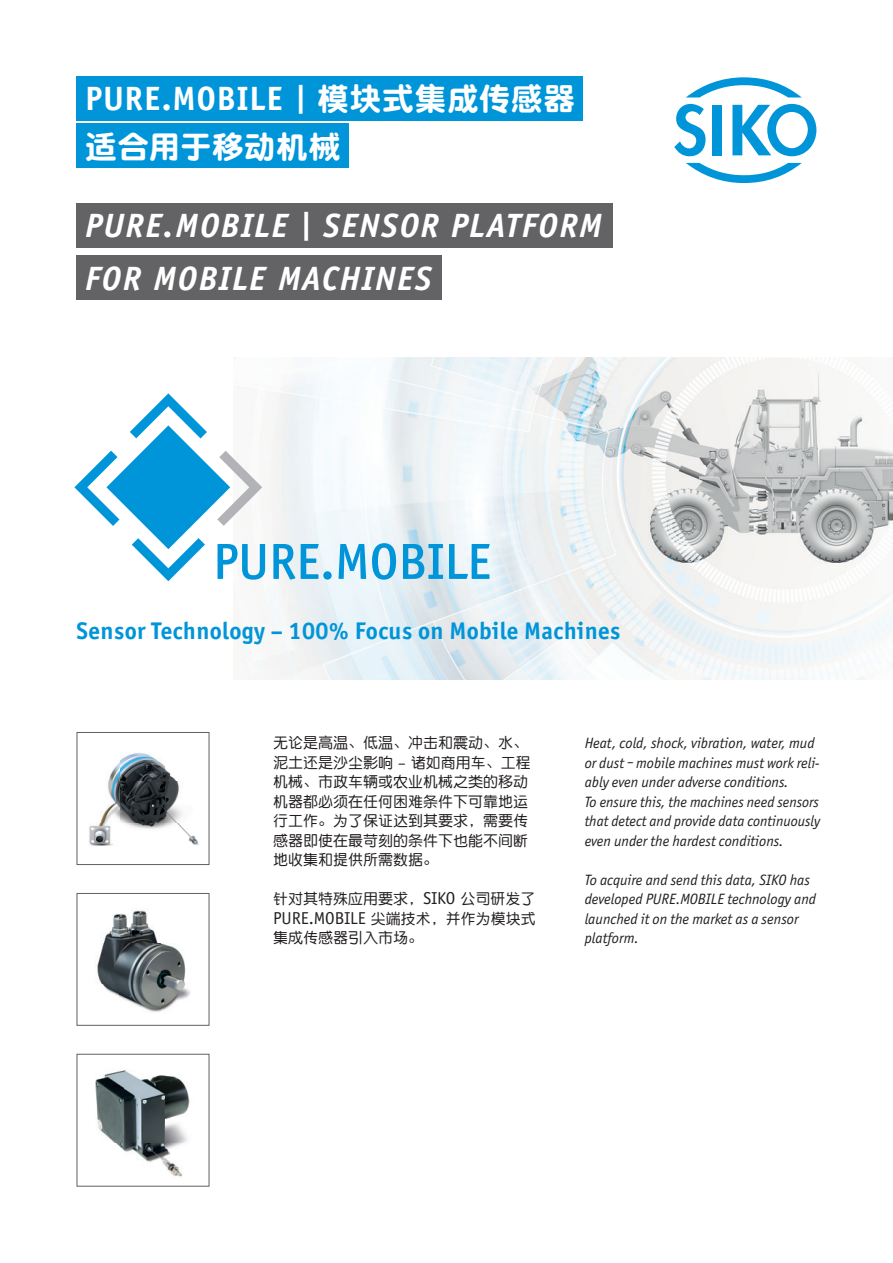
<style>
.page{position:relative;width:893px;height:1263px;background:#fff}
.page>*{position:absolute;margin:0;border:0;box-sizing:border-box;transform-origin:0 0}
.t1{font:italic 700 33.75px/52.7px "Officina Sans ITC Pro";letter-spacing:.045em;color:#fff}
.t2{font:700 33.75px "Officina Sans ITC Pro";letter-spacing:.03em;color:#fff}
.t3{font:31.5px "DF Yuan GB W9";letter-spacing:.01em;color:#fff}
.t4{font:700 24.15px "Officina Sans ITC Pro";letter-spacing:.015em;color:#0095d9}
.t5{font:17.25px "Officina Sans ITC Pro";color:#231f20}
.t6{font:italic 15px/19.5px "Officina Sans ITC Pro";color:#231f20}
.t7{font:15px/19.5px "DF Yuan GB W5";color:#231f20}
.s1{font-family:"DF Yuan GB W9";font-weight:400;font-size:31.5px}
.s2{font-style:normal}
.s3{font-family:"Officina Sans ITC Pro"}
.s4{font-family:"Officina Sans ITC Pro";font-size:17.25px}
.s5{font-family:"DF Yuan GB W5";font-size:15px}
</style>
<div class="page">
<svg style="left:674px;top:104px;width:32px;height:52px"></svg>
<div style="left:712px;top:105px;width:10px;height:50px;background:#0095d9"></div>
<svg style="left:686px;top:77px;width:115px;height:20px"></svg>
<svg style="left:686px;top:163px;width:116px;height:20px"></svg>
<svg style="left:732px;top:104px;width:84px;height:52px"></svg>
<div style="left:77px;top:76px;width:506px;height:44px;background:#0095d9"></div>
<div style="left:77px;top:123px;width:272px;height:45px;background:#0095d9"></div>
<div style="left:77px;top:203px;width:536px;height:44px;background:#636366"></div>
<div style="left:77px;top:256px;width:365px;height:44px;background:#636366"></div>
<img style="left:264px;top:358px;width:629px;height:322px">
<svg style="left:74px;top:393px;width:191px;height:188px"></svg>
<svg style="left:273px;top:544px;width:22px;height:36px"></svg>
<svg style="left:301px;top:544px;width:18px;height:35px"></svg>
<div style="left:323px;top:571px;width:9px;height:9px;background:#0095d9;border-radius:50%"></div>
<svg style="left:339px;top:544px;width:27px;height:35px"></svg>
<svg style="left:372px;top:543px;width:24px;height:37px"></svg>
<svg style="left:403px;top:544px;width:40px;height:35px"></svg>
<svg style="left:449px;top:544px;width:41px;height:35px"></svg>
<img style="left:97px;top:910px;width:94px;height:102px">
<img style="left:89px;top:753px;width:110px;height:93px">
<div style="left:77px;top:732px;width:132px;height:133px;border:1px solid #616164"></div>
<img style="left:95px;top:1070px;width:95px;height:107px">
<h1 class="t2" style="left:85px;top:78px;width:491px">PURE.MOBILE | <span class="s1">模块式集成传感器</span></h1>
<h2 class="t3" style="left:85px;top:129px;width:257px">适合用于移动机械</h2>
<h1 class="t1" style="left:85px;top:199px;width:519px">PURE.MOBILE <span class="s2">|</span> SENSOR PLATFORM<br>FOR MOBILE MACHINES</h1>
<h3 class="t4" style="left:77px;top:616px;width:545px">Sensor Technology – 100% Focus on Mobile Machines</h3>
<p class="t7" style="left:273px;top:733px;width:259px">无论是高温、低温、冲击和震动、水、泥土还是沙尘影响 <span class="s3">–</span> 诸如商用车、工程机械、市政车辆或农业机械之类的移动机器都必须在任何困难条件下可靠地运行工作。为了保证达到其要求，需要传感器即使在最苛刻的条件下也能不间断地收集和提供所需数据。</p>
<p class="t7" style="left:273px;top:889px;width:264px">针对其特殊应用要求，<span class="s4">SIKO</span> 公司研发了</p>
<p class="t5" style="left:273px;top:908px;width:264px">PURE.MOBILE <span class="s5">尖端技术，并作为模块式</span></p>
<p class="t7" style="left:273px;top:928px;width:152px">集成传感器引入市场。</p>
<p class="t6" style="left:585px;top:733px;width:237px">Heat, cold, shock, vibration, water, mud or dust – mobile machines must work reli&shy;ably even under adverse conditions.<br>To ensure this, the machines need sensors that detect and provide data continuously even under the hardest conditions.</p>
<p class="t6" style="left:585px;top:870px;width:233px">To acquire and send this data, SIKO has developed PURE.MOBILE technology and launched it on the market as a sensor platform.</p>
</div>
